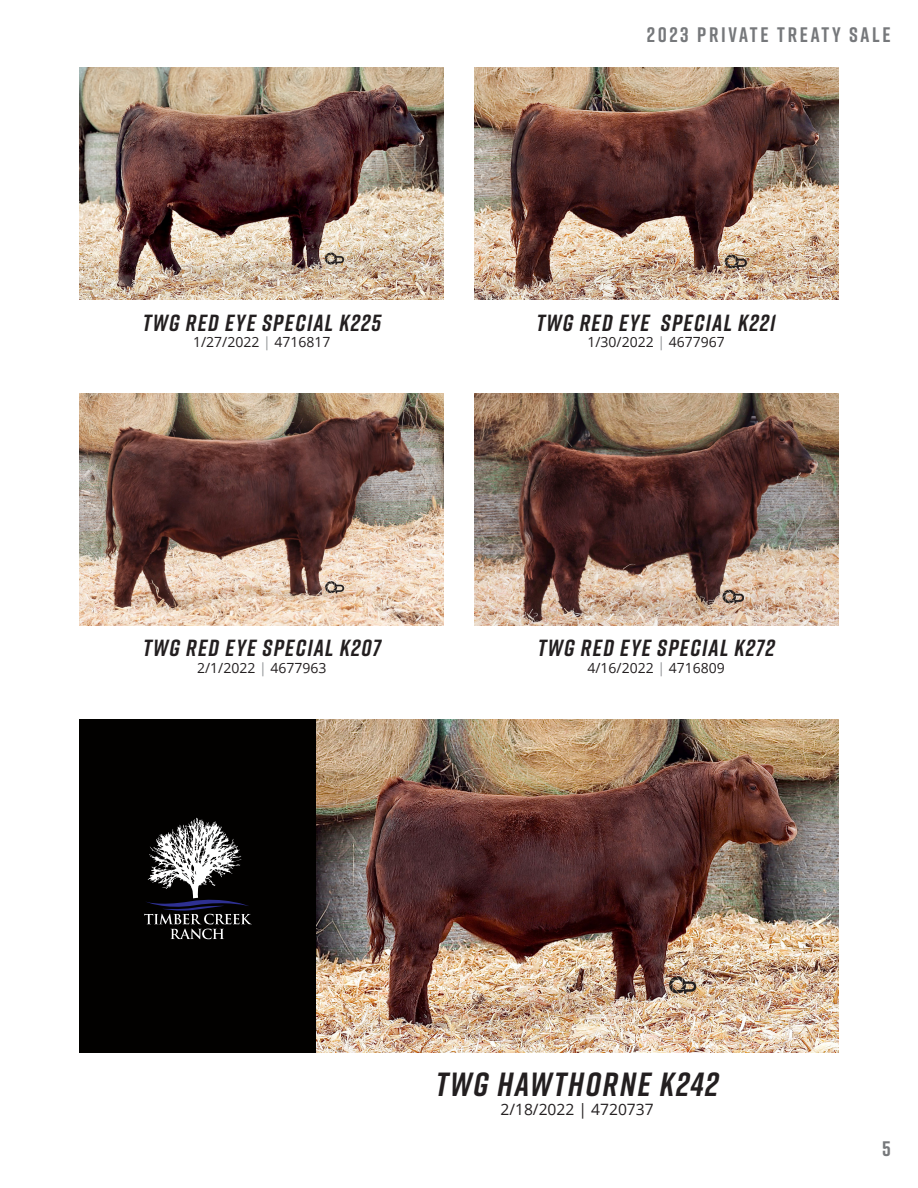
<style>
.page{position:relative;width:918px;height:1188px;background:#fff}
.page>*{position:absolute;margin:0;border:0;box-sizing:border-box;transform-origin:0 0}
.t1{font:italic 700 33.45px "Rift";letter-spacing:.06em;color:#231f20}
.t2{font:italic 700 23.4px "Rift";letter-spacing:.06em;color:#231f20}
.t3{font:700 21px "Rift";letter-spacing:.13em;color:#76787b}
.t4{font:15.6px "Open Sans";color:#231f20}
.t5{font:13.95px "Open Sans";color:#231f20}
.s1{color:#939598}
</style>
<div class="page">
<div style="left:80px;top:719px;width:236px;height:334px;background:#020100"></div>
<img style="left:80px;top:68px;width:364px;height:232px">
<img style="left:474px;top:68px;width:364px;height:232px">
<img style="left:80px;top:394px;width:364px;height:232px">
<img style="left:474px;top:394px;width:364px;height:232px">
<img style="left:316px;top:719px;width:522px;height:334px">
<svg style="left:144px;top:818px;width:108px;height:121px"></svg>
<p class="t2" style="left:143px;top:306px;width:240px">TWG RED EYE SPECIAL K225</p>
<p class="t5" style="left:193px;top:333px;width:139px">1/27/2022 <span class="s1">|</span> 4716817</p>
<p class="t2" style="left:143px;top:631px;width:239px">TWG RED EYE SPECIAL K207</p>
<p class="t5" style="left:197px;top:659px;width:131px">2/1/2022 <span class="s1">|</span> 4677963</p>
<p class="t3" style="left:647px;top:20px;width:245px">2023 PRIVATE TREATY SALE</p>
<p class="t2" style="left:537px;top:306px;width:241px">TWG RED EYE SPECIAL K221</p>
<p class="t5" style="left:587px;top:333px;width:139px">1/30/2022 <span class="s1">|</span> 4677967</p>
<p class="t2" style="left:538px;top:631px;width:238px">TWG RED EYE SPECIAL K272</p>
<p class="t5" style="left:587px;top:659px;width:139px">4/16/2022 <span class="s1">|</span> 4716809</p>
<p class="t1" style="left:436px;top:1061px;width:284px">TWG HAWTHORNE K242</p>
<p class="t4" style="left:500px;top:1099px;width:155px">2/18/2022 | 4720737</p>
<p class="t3" style="left:882px;top:1133px;width:10px">5</p>
</div>
